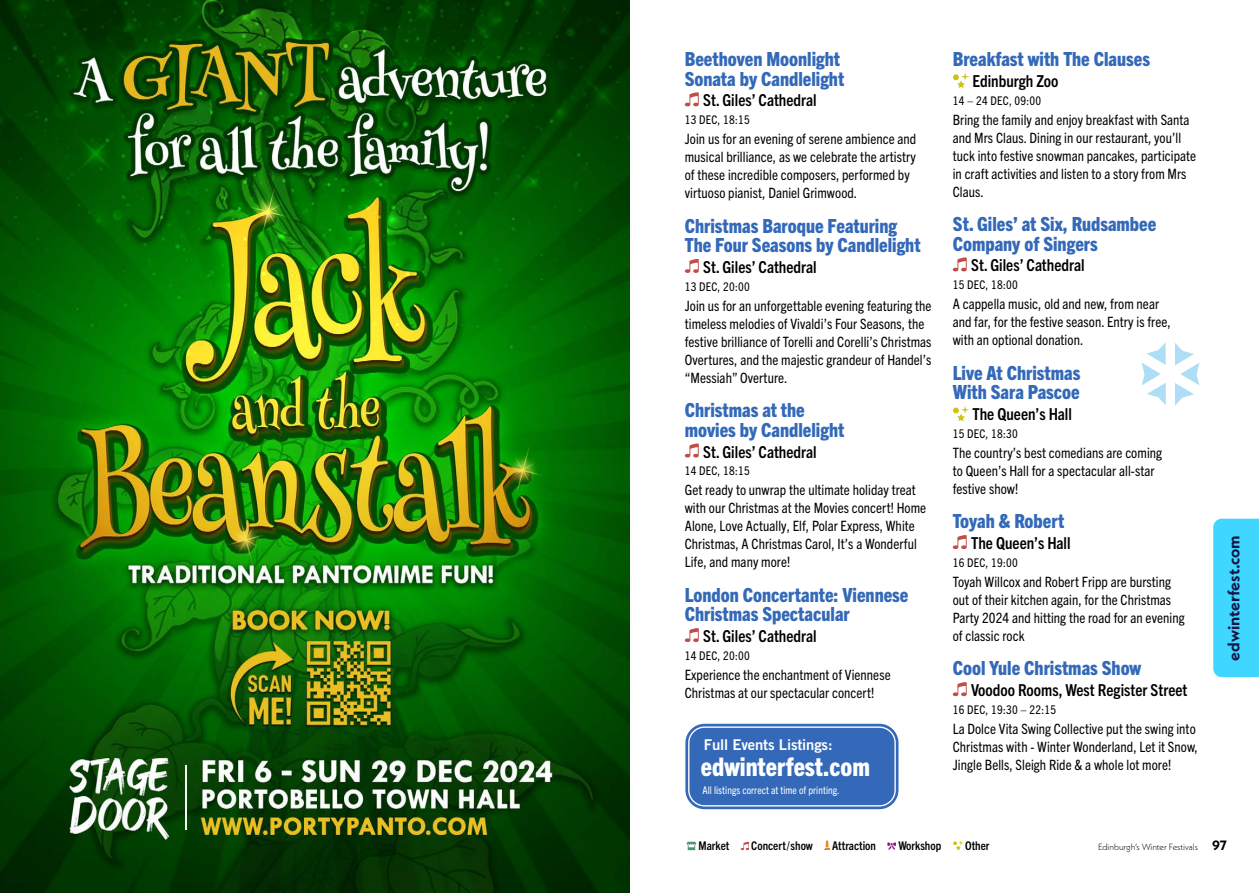
<style>
.page{position:relative;width:1259px;height:893px;background:#fff}
.page>*{position:absolute;margin:0;border:0;box-sizing:border-box;transform-origin:0 0}
.t1{font:800 condensed 25.65px "Trade Gothic Next LT Pro";color:#fff}
.t2{font:800 condensed 19.5px/19.5px "Trade Gothic Next LT Pro";color:#3369b8}
.t3{font:700 condensed 16.5px "Trade Gothic Next LT Pro";color:#000}
.t4{font:700 16.5px "Neue Kabel";color:#151546}
.t5{font:14.85px "Trade Gothic LT Std Bd 2";letter-spacing:-.01em;color:#fff}
.t6{font:condensed 14.25px/18px "Trade Gothic Next LT Pro";letter-spacing:.005em;color:#000}
.t7{font:condensed 12px "Trade Gothic Next LT Pro";letter-spacing:.02em;color:#000}
.t8{font:700 condensed 12px "Trade Gothic Next LT Pro";color:#000}
.t9{font:condensed 10.5px "Trade Gothic Next LT Pro";letter-spacing:.005em;color:#fff}
.t10{font:300 9px "Neue Kabel";letter-spacing:-.01em;color:#000}
.s1{font-weight:700;font-size:13.5px}
</style>
<div class="page">
<svg style="left:685px;top:92px;width:14px;height:14px"></svg>
<svg style="left:685px;top:259px;width:14px;height:14px"></svg>
<svg style="left:685px;top:444px;width:14px;height:13px"></svg>
<svg style="left:685px;top:628px;width:14px;height:14px"></svg>
<svg style="left:952px;top:73px;width:17px;height:15px"></svg>
<svg style="left:952px;top:257px;width:14px;height:14px"></svg>
<svg style="left:952px;top:406px;width:17px;height:15px"></svg>
<svg style="left:952px;top:535px;width:14px;height:14px"></svg>
<svg style="left:952px;top:682px;width:14px;height:14px"></svg>
<svg style="left:686px;top:842px;width:10px;height:8px"></svg>
<svg style="left:741px;top:842px;width:8px;height:8px"></svg>
<svg style="left:824px;top:840px;width:6px;height:10px"></svg>
<svg style="left:887px;top:842px;width:9px;height:8px"></svg>
<svg style="left:953px;top:840px;width:10px;height:10px"></svg>
<svg style="left:1175px;top:343px;width:24px;height:63px"></svg>
<svg style="left:1141px;top:343px;width:24px;height:61px"></svg>
<div style="left:685px;top:724px;width:213px;height:85px;background:#3369b8;border-radius:19px"></div>
<div style="left:681px;top:720px;width:221px;height:93px;border:1px solid #fff;border-radius:23px"></div>
<div style="left:688px;top:726px;width:208px;height:80px;border:1px solid #fff;border-radius:16px"></div>
<div style="left:1213px;top:519px;width:46px;height:158px;background:#3fd7ff"></div>
<img style="left:0;top:0;width:629px;height:893px">
<img style="left:186px;top:766px;width:1px;height:63px">
<h2 class="t2" style="left:685px;top:48px;width:161px">Beethoven Moonlight<br>Sonata by Candlelight</h2>
<p class="t3" style="left:703px;top:89px;width:115px">St. Giles’ Cathedral</p>
<p class="t7" style="left:685px;top:112px;width:66px">13 DEC, 18:15</p>
<p class="t6" style="left:685px;top:129px;width:233px">Join us for an evening of serene ambience and musical brilliance, as we celebrate the artistry of these incredible composers, performed by virtuoso pianist, Daniel Grimwood.</p>
<h2 class="t2" style="left:685px;top:215px;width:237px">Christmas Baroque Featuring<br>The Four Seasons by Candlelight</h2>
<p class="t3" style="left:703px;top:256px;width:115px">St. Giles’ Cathedral</p>
<p class="t7" style="left:685px;top:278px;width:66px">13 DEC, 20:00</p>
<p class="t6" style="left:685px;top:296px;width:248px">Join us for an unforgettable evening featuring the timeless melodies of Vivaldi’s Four Seasons, the festive brilliance of Torelli and Corelli’s Christmas Overtures, and the majestic grandeur of Handel’s “Messiah” Overture.</p>
<h2 class="t2" style="left:685px;top:399px;width:161px">Christmas at the movies by Candlelight</h2>
<p class="t3" style="left:703px;top:440px;width:115px">St. Giles’ Cathedral</p>
<p class="t7" style="left:685px;top:463px;width:66px">14 DEC, 18:15</p>
<p class="t6" style="left:685px;top:480px;width:243px">Get ready to unwrap the ultimate holiday treat with our Christmas at the Movies concert! Home Alone, Love Actually, Elf, Polar Express, White Christmas, A Christmas Carol, It’s a Wonderful Life, and many more!</p>
<h2 class="t2" style="left:685px;top:584px;width:225px">London Concertante: Viennese<br>Christmas Spectacular</h2>
<p class="t3" style="left:703px;top:625px;width:115px">St. Giles’ Cathedral</p>
<p class="t7" style="left:685px;top:647px;width:66px">14 DEC, 20:00</p>
<p class="t6" style="left:685px;top:665px;width:207px">Experience the enchantment of Viennese<br>Christmas at our spectacular concert!</p>
<p class="t5" style="left:704px;top:735px;width:130px">Full Events Listings:</p>
<h1 class="t1" style="left:701px;top:749px;width:170px">edwinterfest.com</h1>
<p class="t9" style="left:702px;top:783px;width:139px">All listings correct at time of printing.</p>
<h2 class="t2" style="left:952px;top:48px;width:199px">Breakfast with The Clauses</h2>
<p class="t3" style="left:972px;top:70px;width:88px">Edinburgh Zoo</p>
<p class="t7" style="left:952px;top:92px;width:90px">14 – 24 DEC, 09:00</p>
<p class="t6" style="left:952px;top:110px;width:245px">Bring the family and enjoy breakfast with Santa and Mrs Claus. Dining in our restaurant, you’ll tuck into festive snowman pancakes, participate in craft activities and listen to a story from Mrs Claus.</p>
<h2 class="t2" style="left:952px;top:213px;width:205px">St. Giles’ at Six, Rudsambee<br>Company of Singers</h2>
<p class="t3" style="left:971px;top:254px;width:115px">St. Giles’ Cathedral</p>
<p class="t7" style="left:952px;top:277px;width:66px">15 DEC, 18:00</p>
<p class="t6" style="left:952px;top:294px;width:219px">A cappella music, old and new, from near and far, for the festive season. Entry is free, with an optional donation.</p>
<h2 class="t2" style="left:952px;top:362px;width:129px">Live At Christmas<br>With Sara Pascoe</h2>
<p class="t3" style="left:972px;top:403px;width:101px">The Queen’s Hall</p>
<p class="t7" style="left:952px;top:425px;width:66px">15 DEC, 18:30</p>
<p class="t6" style="left:952px;top:443px;width:211px">The country’s best comedians are coming to Queen’s Hall for a spectacular all-star festive show!</p>
<h2 class="t2" style="left:952px;top:510px;width:113px">Toyah &amp; Robert</h2>
<p class="t3" style="left:971px;top:532px;width:101px">The Queen’s Hall</p>
<p class="t7" style="left:952px;top:554px;width:66px">16 DEC, 19:00</p>
<p class="t6" style="left:952px;top:572px;width:233px">Toyah Willcox and Robert Fripp are bursting out of their kitchen again, for the Christmas Party 2024 and hitting the road for an evening of classic rock</p>
<h2 class="t2" style="left:952px;top:657px;width:190px">Cool Yule Christmas Show</h2>
<p class="t3" style="left:971px;top:679px;width:218px">Voodoo Rooms, West Register Street</p>
<p class="t7" style="left:952px;top:701px;width:105px">16 DEC, 19:30 – 22:15</p>
<p class="t6" style="left:952px;top:719px;width:247px">La Dolce Vita Swing Collective put the swing into<br>Christmas with - Winter Wonderland, Let it Snow,<br>Jingle Bells, Sleigh Ride &amp; a whole lot more!</p>
<p class="t4" style="left:1223px;top:661px;width:127px;rotate:-90deg">edwinterfest.com</p>
<p class="t8" style="left:698px;top:838px;width:32px">Market</p>
<p class="t8" style="left:751px;top:838px;width:63px">Concert/show</p>
<p class="t8" style="left:832px;top:838px;width:45px">Attraction</p>
<p class="t8" style="left:898px;top:838px;width:44px">Workshop</p>
<p class="t8" style="left:965px;top:838px;width:26px">Other</p>
<p class="t10" style="left:1098px;top:841px;width:130px">Edinburgh’s Winter Festivals <span class="s1">97</span></p>
</div>
